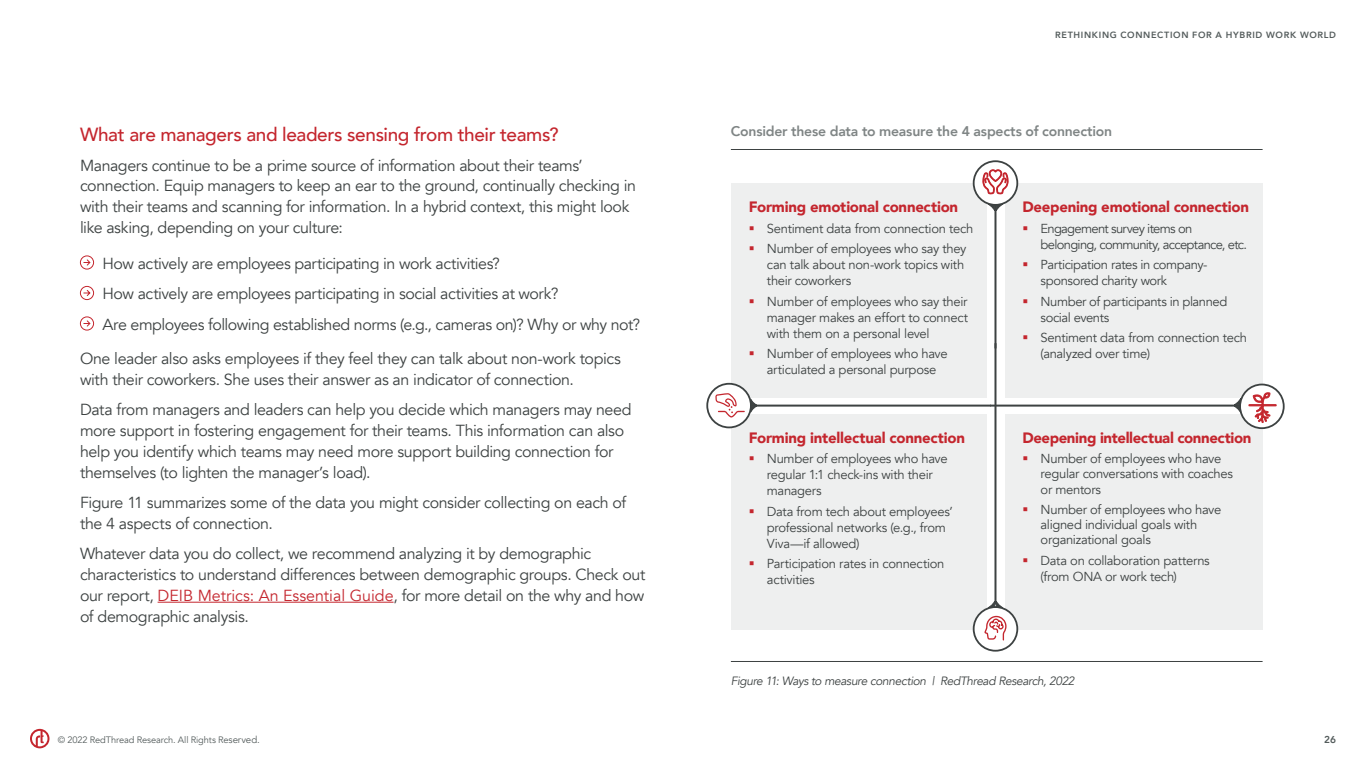
<style>
.page{position:relative;width:1366px;height:768px;background:#fff}
.page>*{position:absolute;margin:0;border:0;box-sizing:border-box;transform-origin:0 0}
.t1{font:500 19px "Avenir";letter-spacing:-.02em;color:#c4262e}
.t2{font:16px/21px "Avenir";letter-spacing:-.025em;color:#3d4242}
.t3{font:900 15px "Avenir";letter-spacing:-.015em;color:#c4262e}
.t4{font:800 14px "Avenir";letter-spacing:-.015em;color:#7f8585}
.t5{font:13px/16px "Avenir";letter-spacing:-.025em;color:#3d4242}
.t6{font:13px/16px "Avenir";letter-spacing:-.055em;color:#3d4242}
.t7{font:italic 12px "Avenir";letter-spacing:-.035em;color:#3d4242}
.t8{font:800 10px "Avenir";color:#545c5c}
.t9{font:9.3px "Avenir";letter-spacing:-.015em;color:#545c5c}
.t10{font:800 9px "Avenir";letter-spacing:.075em;color:#545c5c}
.s1{color:#c4262e}
.s2{font-size:9.7px}
</style>
<div class="page">
<svg style="left:30px;top:729px;width:20px;height:19px"></svg>
<hr style="left:731px;top:149px;width:532px;height:1px;background:#3d4242">
<hr style="left:731px;top:661px;width:532px;height:1px;background:#3d4242">
<hr style="left:158px;top:602px;width:236px;height:1px;background:#c4262e">
<svg style="left:80px;top:255px;width:14px;height:15px"></svg>
<svg style="left:80px;top:286px;width:14px;height:14px"></svg>
<svg style="left:80px;top:316px;width:14px;height:15px"></svg>
<div style="left:731px;top:184px;width:256px;height:214px;background:#eeefef"></div>
<div style="left:1005px;top:184px;width:258px;height:214px;background:#eeefef"></div>
<div style="left:731px;top:414px;width:256px;height:216px;background:#eeefef"></div>
<div style="left:1005px;top:414px;width:258px;height:216px;background:#eeefef"></div>
<hr style="left:994px;top:200px;width:2px;height:148px;background:#3d4242">
<hr style="left:994px;top:343px;width:2px;height:262px;background:#3d4242">
<div style="left:974px;top:161px;width:43px;height:44px;background:#fff;border-radius:50%"></div>
<div style="left:973px;top:160px;width:45px;height:46px;border:2px solid #3d4242;border-radius:50%"></div>
<svg style="left:987px;top:203px;width:17px;height:9px"></svg>
<div style="left:974px;top:607px;width:43px;height:44px;background:#fff;border-radius:50%"></div>
<div style="left:973px;top:606px;width:45px;height:46px;border:2px solid #3d4242;border-radius:50%"></div>
<svg style="left:987px;top:601px;width:17px;height:8px"></svg>
<svg style="left:984px;top:615px;width:23px;height:37px"></svg>
<svg style="left:982px;top:169px;width:27px;height:26px"></svg>
<hr style="left:990px;top:405px;width:281px;height:2px;background:#3d4242">
<div style="left:707px;top:384px;width:44px;height:43px;background:#fff;border-radius:50%"></div>
<div style="left:706px;top:383px;width:46px;height:45px;border:2px solid #3d4242;border-radius:50%"></div>
<svg style="left:1240px;top:385px;width:44px;height:43px"></svg>
<div style="left:1239px;top:384px;width:46px;height:45px;border:2px solid #3d4242;border-radius:50%"></div>
<svg style="left:1234px;top:397px;width:8px;height:17px"></svg>
<svg style="left:1249px;top:393px;width:27px;height:30px"></svg>
<hr style="left:751px;top:405px;width:240px;height:2px;background:#3d4242">
<svg style="left:715px;top:393px;width:42px;height:25px"></svg>
<p class="t1" style="left:80px;top:117px;width:480px">What are managers and leaders sensing from their teams?</p>
<p class="t2" style="left:80px;top:155px;width:558px">Managers continue to be a prime source of information about their teams’ connection. Equip managers to keep an ear to the ground, continually checking in with their teams and scanning for information. In a hybrid context, this might look like asking, depending on your culture:</p>
<p class="t2" style="left:102px;top:248px;width:539px;line-height:30.5px">How actively are employees participating in work activities?<br>How actively are employees participating in social activities at work?<br>Are employees following established norms (e.g., cameras on)? Why or why not?</p>
<p class="t2" style="left:80px;top:348px;width:542px">One leader also asks employees if they feel they can talk about non-work topics with their coworkers. She uses their answer as an indicator of connection.</p>
<p class="t2" style="left:80px;top:399px;width:553px">Data from managers and leaders can help you decide which managers may need more support in fostering engagement for their teams. This information can also help you identify which teams may need more support building connection for themselves (to lighten the manager’s load).</p>
<p class="t2" style="left:80px;top:492px;width:548px">Figure 11 summarizes some of the data you might consider collecting on each of the 4 aspects of connection.</p>
<p class="t2" style="left:80px;top:543px;width:567px">Whatever data you do collect, we recommend analyzing it by demographic characteristics to understand differences between demographic groups. Check out our report, <span class="s1">DEIB Metrics: An Essential Guide</span>, for more detail on the why and how of demographic analysis.</p>
<p class="t10" style="left:1055px;top:28px;width:282px">RETHINKING CONNECTION FOR A HYBRID WORK WORLD</p>
<p class="t4" style="left:731px;top:120px;width:383px">Consider these data to measure the 4 aspects of connection</p>
<p class="t3" style="left:749px;top:194px;width:211px">Forming emotional connection</p>
<p class="t5" style="left:749px;top:221px;width:226px"><span class="s1">▪</span> Sentiment data from connection tech</p>
<p class="t5" style="left:767px;top:241px;width:201px;text-indent:-18px"><span class="s1">▪</span> Number of employees who say they can talk about non-work topics with their coworkers</p>
<p class="t5" style="left:767px;top:294px;width:203px;text-align:justify;text-indent:-18px"><span class="s1">▪</span> Number of employees who say their manager makes an effort to connect with them on a personal level</p>
<p class="t5" style="left:749px;top:346px;width:200px;text-align:center"><span class="s1">▪</span> Number of employees who have articulated a personal purpose</p>
<p class="t3" style="left:749px;top:424px;width:218px">Forming intellectual connection</p>
<p class="t5" style="left:767px;top:451px;width:182px;text-indent:-18px"><span class="s1">▪</span> Number of employees who have regular 1:1 check-ins with their managers</p>
<p class="t5" style="left:767px;top:503px;width:187px;text-indent:-18px"><span class="s1">▪</span> Data from tech about employees’ professional networks (e.g., from<br>Viva—if allowed)</p>
<p class="t5" style="left:767px;top:556px;width:179px;text-indent:-18px"><span class="s1">▪</span> Participation rates in connection activities</p>
<p class="t3" style="left:1023px;top:194px;width:228px">Deepening emotional connection</p>
<p class="t6" style="left:1041px;top:221px;width:208px;text-indent:-18px"><span class="s1">▪</span> Engagement survey items on belonging, community, acceptance, etc.</p>
<p class="t5" style="left:1041px;top:257px;width:168px;text-indent:-18px"><span class="s1">▪</span> Participation rates in company&shy;sponsored charity work</p>
<p class="t5" style="left:1041px;top:294px;width:188px;text-indent:-18px"><span class="s1">▪</span> Number of participants in planned social events</p>
<p class="t5" style="left:1041px;top:330px;width:208px;text-indent:-18px"><span class="s1">▪</span> Sentiment data from connection tech (analyzed over time)</p>
<p class="t3" style="left:1023px;top:424px;width:230px">Deepening intellectual connection</p>
<p class="t5" style="left:1041px;top:451px;width:194px;line-height:15.5px;text-indent:-18px"><span class="s1">▪</span> Number of employees who have regular conversations with coaches or mentors</p>
<p class="t5" style="left:1041px;top:502px;width:182px;line-height:15.5px;text-indent:-18px"><span class="s1">▪</span> Number of employees who have aligned individual goals with organizational goals</p>
<p class="t5" style="left:1041px;top:553px;width:171px;text-indent:-18px"><span class="s1">▪</span> Data on collaboration patterns (from ONA or work tech)</p>
<p class="t7" style="left:731px;top:674px;width:345px">Figure 11: Ways to measure connection | RedThread Research, 2022</p>
<p class="t9" style="left:58px;top:734px;width:203px">© 2022 RedThread Research. All Rights Re<span class="s2">served.</span></p>
<p class="t8" style="left:1324px;top:731px;width:13px">26</p>
</div>
